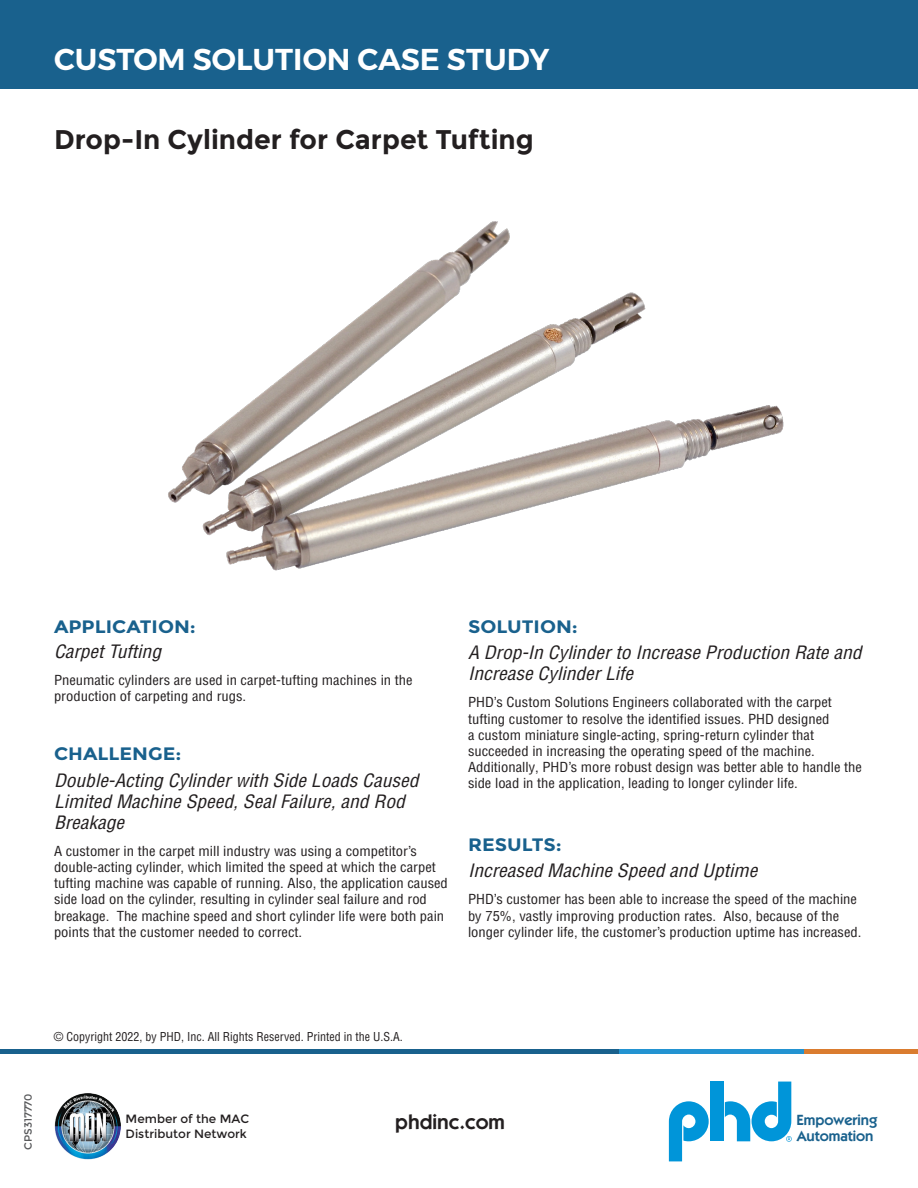
<style>
.page{position:relative;width:918px;height:1188px;background:#fff}
.page>*{position:absolute;margin:0;border:0;box-sizing:border-box;transform-origin:0 0}
.t1{font:600 30px "Montserrat";color:#fff}
.t2{font:700 27px "Montserrat";color:#231f20}
.t3{font:600 21px "ITC Kabel Std";color:#231f20}
.sub_header{font:italic condensed 18px/21px "Helvetica LT Pro";color:#231f20;scale:1.08 1}
.t4{font:700 18px "Montserrat";color:#19618d;scale:1.08 1}
.t5{font:600 14.85px/16.4px "ITC Kabel Std";color:#19618d}
.text{font:condensed 13.5px/16.2px "Helvetica LT Pro";color:#231f20;scale:1.08 1}
.t6{font:condensed 12px "Helvetica LT Pro";color:#231f20}
.t7{font:12px/15px "Montserrat";color:#231f20}
.Benefits_copy{font:10.5px "Montserrat";color:#57585a}
</style>
<div class="page">
<div style="left:0;top:0;width:918px;height:89px;background:#19618d"></div>
<img style="left:54px;top:1093px;width:67px;height:67px;border-radius:34px">
<div style="left:710px;top:1082px;width:13px;height:59px;background:#0095d9"></div>
<svg style="left:725px;top:1082px;width:67px;height:60px"></svg>
<svg style="left:669px;top:1101px;width:40px;height:60px"></svg>
<hr style="left:0;top:1050px;width:619px;height:4px;background:#19618d">
<hr style="left:619px;top:1050px;width:185px;height:4px;background:#2393d1">
<hr style="left:804px;top:1050px;width:114px;height:4px;background:#da7c2f">
<img style="left:168px;top:221px;width:616px;height:350px">
<h1 class="t1" style="left:54px;top:36px;width:497px">CUSTOM SOLUTION CASE STUDY</h1>
<p class="t2" style="left:54px;top:123px;width:481px">Drop-In Cylinder for Carpet Tufting</p>
<p class="t4" style="left:54px;top:616px;width:133px">APPLICATION:</p>
<p class="sub_header" style="left:54px;top:641px;width:101px">Carpet Tufting</p>
<p class="text" style="left:54px;top:672px;width:334px">Pneumatic cylinders are used in carpet-tufting machines in the production of carpeting and rugs.</p>
<p class="t4" style="left:54px;top:743px;width:120px">CHALLENGE:</p>
<p class="sub_header" style="left:54px;top:770px;width:339px">Double-Acting Cylinder with Side Loads Caused<br>Limited Machine Speed, Seal Failure, and Rod<br>Breakage</p>
<p class="text" style="left:54px;top:843px;width:366px">A customer in the carpet mill industry was using a competitor’s double-acting cylinder, which limited the speed at which the carpet tufting machine was capable of running. Also, the application caused side load on the cylinder, resulting in cylinder seal failure and rod breakage. The machine speed and short cylinder life were both pain points that the customer needed to correct.</p>
<p class="t4" style="left:468px;top:616px;width:103px">SOLUTION:</p>
<p class="sub_header" style="left:468px;top:642px;width:366px">A Drop-In Cylinder to Increase Production Rate and<br>Increase Cylinder Life</p>
<p class="text" style="left:468px;top:694px;width:366px">PHD’s Custom Solutions Engineers collaborated with the carpet tufting customer to resolve the identified issues. PHD designed<br>a custom miniature single-acting, spring-return cylinder that succeeded in increasing the operating speed of the machine.<br>Additionally, PHD’s more robust design was better able to handle the side load in the application, leading to longer cylinder life.</p>
<p class="t4" style="left:468px;top:834px;width:88px">RESULTS:</p>
<p class="sub_header" style="left:468px;top:860px;width:269px">Increased Machine Speed and Uptime</p>
<p class="text" style="left:468px;top:891px;width:366px">PHD’s customer has been able to increase the speed of the machine by 75%, vastly improving production rates. Also, because of the longer cylinder life, the customer’s production uptime has increased.</p>
<p class="Benefits_copy" style="left:22px;top:1150px;width:58px;rotate:-90deg">CPS317770</p>
<p class="t6" style="left:54px;top:1029px;width:350px">© Copyright 2022, by PHD, Inc. All Rights Reserved. Printed in the U.S.A.</p>
<p class="t7" style="left:126px;top:1112px;width:125px">Member of the MAC<br>Distributor Network</p>
<h3 class="t3" style="left:395px;top:1109px;width:111px">phdinc.com</h3>
<p class="t5" style="left:796px;top:1112px;width:83px">Empowering<br>Automation</p>
</div>
